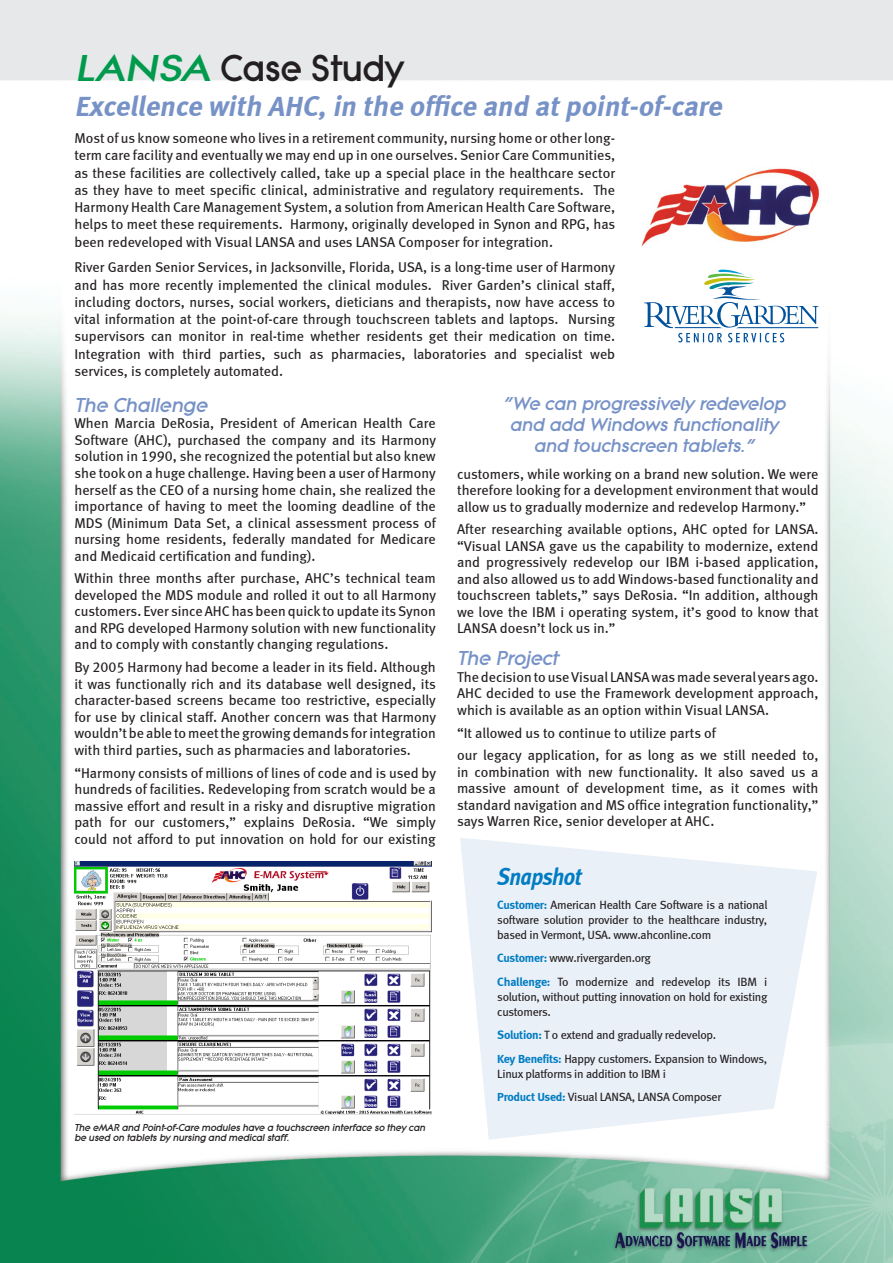
<style>
.page{position:relative;width:893px;height:1263px;background:#fff}
.page>*{position:absolute;margin:0;border:0;box-sizing:border-box;transform-origin:0 0}
.Case_Study{font:800 39px "Litera EF";color:#231f20;scale:.96 1}
.Case_Study_Title{font:italic 28.5px "Meta Bold LF";color:#7792c7}
.SnapShot_Heading{font:italic 24px "Meta Bold LF";letter-spacing:-.03em;color:#007cc2;scale:.9 1}
.Body_Heading{font:italic 800 21px "Litera EF";color:#7792c7}
.t1{font:italic 800 19.5px/21px "Litera EF";color:#7792c7;text-align:center}
.Body_Text{font:14.25px/16.5px "Meta Book LF";color:#231f20;text-align:justify}
.Introduction{font:14.25px/17.2px "Meta Book LF";color:#231f20;text-align:justify}
.SnapShot_Text{font:12px/15px "Meta Book LF";letter-spacing:-.025em;color:#231f20;text-align:justify}
.t2{font:italic 800 10.5px/10.5px "Litera EF";color:#231f20;scale:.96 1}
.s1{font-style:italic;color:#009a4d}
.s2{font-family:"Meta Bold LF";color:#007cc2}
</style>
<div class="page">
<img style="left:0;top:0;width:893px;height:1263px">
<svg style="left:460px;top:838px;width:357px;height:302px;fill:#eaf0f8"></svg>
<img style="left:630px;top:162px;width:204px;height:98px">
<svg style="left:644px;top:270px;width:175px;height:72px"></svg>
<img style="left:74px;top:861px;width:358px;height:253px">
<p class="Case_Study" style="left:74px;top:46px;width:345px"><span class="s1">LANSA</span> Case Study</p>
<p class="Case_Study_Title" style="left:74px;top:89px;width:654px">Excellence with AHC,in the office and atpoint-of-care</p>
<p class="Introduction" style="left:74px;top:129px;width:542px">Most of us know someone who lives in a retirement community, nursing home or other long&shy;term care facility and eventually we may end up in one ourselves. Senior Care Communities, as these facilities are collectively called, take up a special place in the healthcare sector as they have to meet specific clinical, administrative and regulatory requirements. The Harmony Health Care Management System, a solution from American Health Care Software, helps to meet these requirements. Harmony, originally developed in Synon and RPG, has been redeveloped with Visual LANSA and uses LANSA Composer for integration.</p>
<p class="Introduction" style="left:74px;top:259px;width:542px">River Garden Senior Services, in Jacksonville, Florida, USA, is a long-time user of Harmony and has more recently implemented the clinical modules. River Garden’s clinical staff, including doctors, nurses, social workers, dieticians and therapists, now have access to vital information at the point-of-care through touchscreen tablets and laptops. Nursing supervisors can monitor in real-time whether residents get their medication on time.<br>Integration with third parties, such as pharmacies, laboratories and specialist web services, is completely automated.</p>
<p class="Body_Heading" style="left:74px;top:393px;width:139px">The Challenge</p>
<p class="Body_Text" style="left:74px;top:415px;width:363px">When Marcia DeRosia, President of American Health Care Software (AHC), purchased the company and its Harmony solution in 1990, she recognized the potential but also knew she took on a huge challenge. Having been a user of Harmony herself as the CEO of a nursing home chain, she realized the importance of having to meet the looming deadline of the MDS (Minimum Data Set, a clinical assessment process of nursing home residents, federally mandated for Medicare and Medicaid certification and funding).</p>
<p class="Body_Text" style="left:74px;top:570px;width:363px">Within three months after purchase, AHC’s technical team developed the MDS module and rolled it out to all Harmony customers. Ever since AHC has been quick to update its Synon and RPG developed Harmony solution with new functionality and to comply with constantly changing regulations.</p>
<p class="Body_Text" style="left:74px;top:659px;width:363px">By 2005 Harmony had become a leader in its field. Although it was functionally rich and its database well designed, its character-based screens became too restrictive, especially for use by clinical staff. Another concern was that Harmony wouldn’t be able to meet the growing demands for integration with third parties, such as pharmacies and laboratories.</p>
<p class="Body_Text" style="left:74px;top:764px;width:363px">“Harmony consists of millions of lines of code and is used by hundreds of facilities. Redeveloping from scratch would be a massive effort and result in a risky and disruptive migration path for our customers,” explains DeRosia. “We simply could not afford to put innovation on hold for our existing</p>
<p class="t2" style="left:74px;top:1122px;width:369px">The eMAR and Point-of-Care modules have a touchscreen interface so they can be used on tablets by nursing and medicalstaff.</p>
<p class="t1" style="left:502px;top:393px;width:289px">“We can progressively redevelop and add Windows functionality and touchscreen tablets.”</p>
<p class="Body_Text" style="left:457px;top:465px;width:363px">customers, while working on a brand new solution. We were therefore looking for a development environment that would allow us to gradually modernize and redevelop Harmony.”</p>
<p class="Body_Text" style="left:457px;top:521px;width:363px">After researching available options, AHC opted for LANSA. “Visual LANSA gave us the capability to modernize, extend and progressively redevelop our IBM i-based application, and also allowed us to add Windows-based functionality and touchscreen tablets,” says DeRosia. “In addition, although we love the IBM i operating system, it’s good to know that LANSA doesn’t lock us in.”</p>
<p class="Body_Heading" style="left:457px;top:646px;width:107px">The Project</p>
<p class="Body_Text" style="left:457px;top:668px;width:363px">The decision to use Visual LANSA was made several years ago.<br>AHC decided to use the Framework development approach, which is available as an option within Visual LANSA.</p>
<p class="Body_Text" style="left:457px;top:724px;width:261px">“It allowed us to continue to utilize parts of</p>
<p class="Body_Text" style="left:457px;top:747px;width:363px">our legacy application, for as long as we still needed to, in combination with new functionality. It also saved us a massive amount of development time, as it comes with standard navigation and MS office integration functionality,” says Warren Rice, senior developer at AHC.</p>
<p class="SnapShot_Heading" style="left:497px;top:863px;width:95px">Snapshot</p>
<p class="SnapShot_Text" style="left:497px;top:897px;width:272px"><span class="s2">Customer:</span> American Health Care Software is a national software solution provider to the healthcare industry, based in Vermont, USA. www.ahconline.com</p>
<p class="SnapShot_Text" style="left:497px;top:950px;width:155px"><span class="s2">Customer:</span> www.rivergarden.org</p>
<p class="SnapShot_Text" style="left:497px;top:974px;width:272px"><span class="s2">Challenge:</span> To modernize and redevelop its IBM i solution, without putting innovation on hold for existing customers.</p>
<p class="SnapShot_Text" style="left:497px;top:1028px;width:220px"><span class="s2">Solution:</span> T o extend and gradually redevelop.</p>
<p class="SnapShot_Text" style="left:497px;top:1051px;width:272px"><span class="s2">Key Benefits:</span> Happy customers. Expansion to Windows,<br>Linux platforms in addition to IBM i</p>
<p class="SnapShot_Text" style="left:497px;top:1090px;width:226px"><span class="s2">Product Used:</span> Visual LANSA, LANSA Composer</p>
</div>
